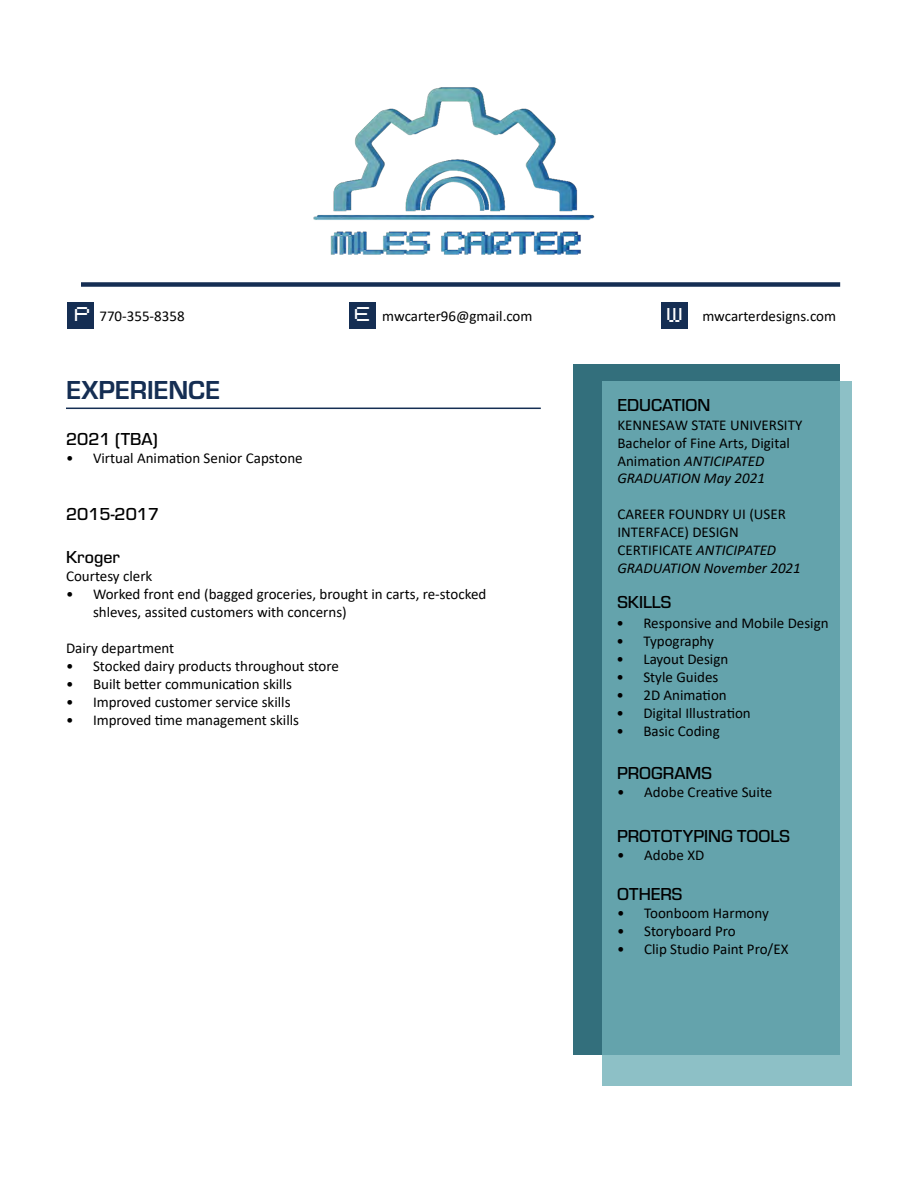
<style>
.page{position:relative;width:918px;height:1188px;background:#fff}
.page>*{position:absolute;margin:0;border:0;box-sizing:border-box;transform-origin:0 0}
.t1{font:700 27px "Eurostile";color:#152e53}
.t2{font:500 18px "Eurostile";color:#000}
.t3{font:15px/18px "Calibri";color:#000}
.t4{font:15px/17.9px "Calibri Italic 2";color:#000}
.s1{font-family:"B Mspace A9";font-size:18px;color:#fff}
.s2{font-family:"Calibri 2"}
.s3{font-family:"Calibri"}
.s4{font-family:"Calibri Italic 2"}
</style>
<div class="page">
<div style="left:81px;top:282px;width:759px;height:5px;background:#152e53"></div>
<div style="left:68px;top:302px;width:26px;height:27px;background:#152e53"></div>
<div style="left:349px;top:302px;width:27px;height:27px;background:#152e53"></div>
<div style="left:661px;top:302px;width:27px;height:27px;background:#152e53"></div>
<hr style="left:66px;top:408px;width:475px;height:1px;background:#152e53">
<div style="left:573px;top:364px;width:267px;height:690px;background:#336f7c"></div>
<svg style="left:603px;top:381px;width:249px;height:705px;background:#67a5ae"></svg>
<img style="left:313px;top:87px;width:282px;height:168px">
<p class="t3" style="left:75px;top:307px;width:111px"><span class="s1">P</span> 770-355-8358</p>
<p class="t3" style="left:355px;top:307px;width:179px"><span class="s1">E</span> mwcarter96@gmail.com</p>
<p class="t3" style="left:667px;top:307px;width:170px"><span class="s1">W</span> mwcarterdesigns.com</p>
<h1 class="t1" style="left:66px;top:371px;width:156px">EXPERIENCE</h1>
<p class="t2" style="left:66px;top:426px;width:93px">2021 (TBA)</p>
<p class="t3" style="left:66px;top:448px;width:238px"><span class="s2">•</span> Virtual Animation Senior Capstone</p>
<p class="t2" style="left:66px;top:502px;width:95px">2015-2017</p>
<p class="t2" style="left:66px;top:545px;width:55px">Kroger</p>
<p class="t3" style="left:66px;top:567px;width:88px">Courtesy clerk</p>
<p class="t3" style="left:93px;top:585px;width:395px;text-indent:-27px"><span class="s2">•</span> Worked front end (bagged groceries, brought in carts, re-stocked shleves, assited customers with concerns)</p>
<p class="t3" style="left:66px;top:639px;width:110px">Dairy department</p>
<p class="t3" style="left:66px;top:657px;width:275px"><span class="s2">•</span> Stocked dairy products throughout store</p>
<p class="t3" style="left:66px;top:675px;width:228px"><span class="s2">•</span> Built better communication skills</p>
<p class="t3" style="left:66px;top:693px;width:226px"><span class="s2">•</span> Improved customer service skills</p>
<p class="t3" style="left:66px;top:711px;width:235px"><span class="s2">•</span> Improved time management skills</p>
<p class="t2" style="left:617px;top:393px;width:95px">EDUCATION</p>
<p class="t3" style="left:617px;top:415px;width:187px">KENNESAW STATE UNIVERSITY<br>Bachelor of Fine Arts, Digital</p>
<p class="t4" style="left:617px;top:451px;width:149px"><span class="s3">Animation</span> ANTICIPATED<br>GRADUATION May 2021</p>
<p class="t3" style="left:617px;top:505px;width:170px">CAREER FOUNDRY UI (USER<br>INTERFACE) DESIGN<br>CERTIFICATE <span class="s4">ANTICIPATED</span></p>
<p class="t4" style="left:617px;top:559px;width:185px">GRADUATION November 2021</p>
<p class="t2" style="left:617px;top:590px;width:55px">SKILLS</p>
<p class="t3" style="left:616px;top:614px;width:214px"><span class="s2">•</span> Responsive and Mobile Design</p>
<p class="t3" style="left:616px;top:632px;width:99px"><span class="s2">•</span> Typography</p>
<p class="t3" style="left:616px;top:650px;width:113px"><span class="s2">•</span> Layout Design</p>
<p class="t3" style="left:616px;top:668px;width:103px"><span class="s2">•</span> Style Guides</p>
<p class="t3" style="left:616px;top:686px;width:112px"><span class="s2">•</span> 2D Animation</p>
<p class="t3" style="left:616px;top:704px;width:136px"><span class="s2">•</span> Digital Illustration</p>
<p class="t3" style="left:616px;top:722px;width:105px"><span class="s2">•</span> Basic Coding</p>
<p class="t2" style="left:617px;top:761px;width:96px">PROGRAMS</p>
<p class="t3" style="left:617px;top:783px;width:157px"><span class="s2">•</span> Adobe Creative Suite</p>
<p class="t2" style="left:617px;top:823px;width:174px">PROTOTYPING TOOLS</p>
<p class="t3" style="left:617px;top:845px;width:89px"><span class="s2">•</span> Adobe XD</p>
<p class="t2" style="left:617px;top:882px;width:67px">OTHERS</p>
<p class="t3" style="left:617px;top:904px;width:153px"><span class="s2">•</span> Toonboom Harmony</p>
<p class="t3" style="left:617px;top:922px;width:120px"><span class="s2">•</span> Storyboard Pro</p>
<p class="t3" style="left:617px;top:940px;width:173px"><span class="s2">•</span> Clip Studio Paint Pro/EX</p>
</div>
